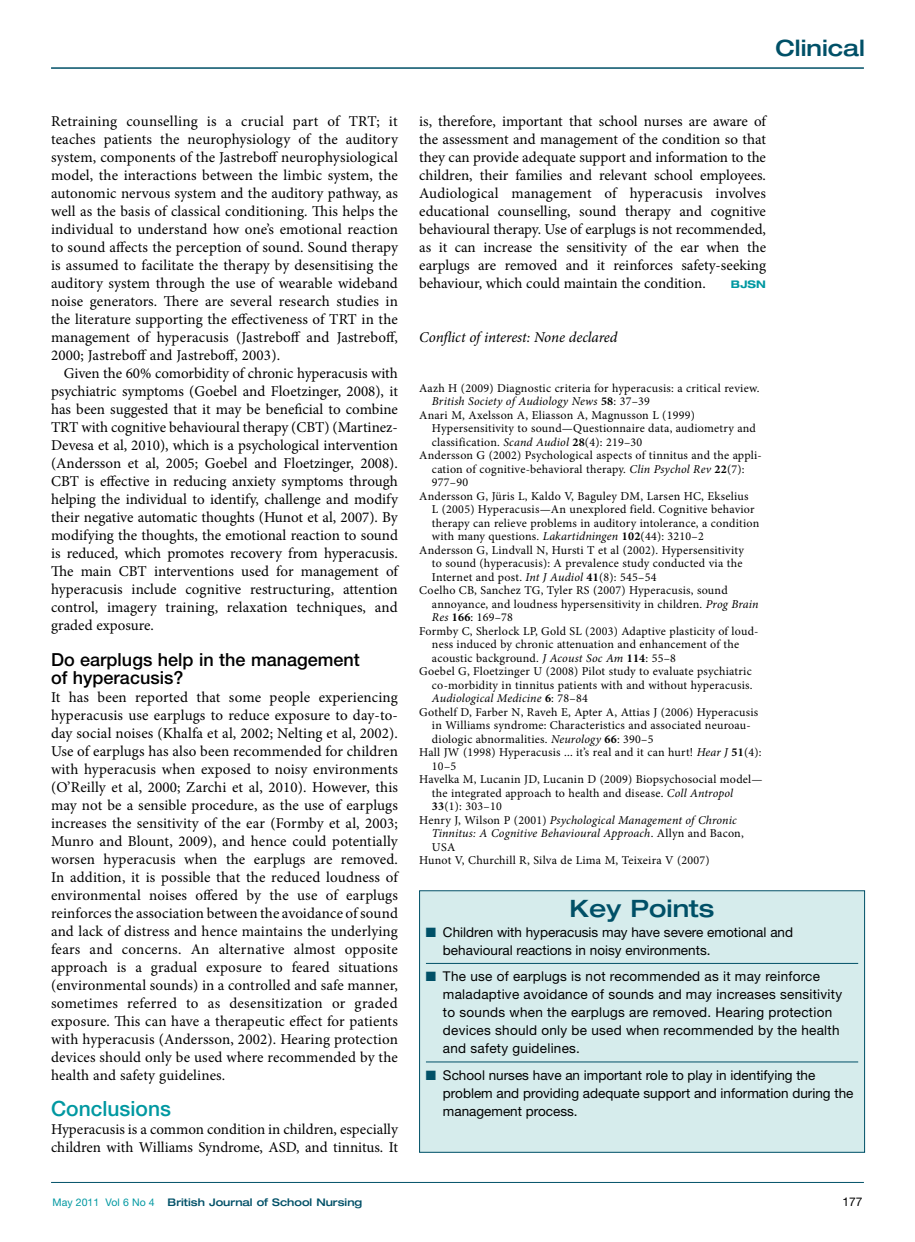
<style>
.page{position:relative;width:915px;height:1242px;background:#fff}
.page>*{position:absolute;margin:0;border:0;box-sizing:border-box;transform-origin:0 0}
.t1{font:500 expanded 24px "Helvetica Neue LT Std";color:#005067}
.t2{font:500 expanded 22.5px "Helvetica Neue LT Std";color:#005067}
.t3{font:500 21px "Helvetica Neue LT Std";color:#0098a1}
.t4{font:500 18px/18px "Helvetica Neue LT Std";color:#000}
.t5{font:15px/18px "Minion Pro";color:#000;text-align:justify}
.t6{font:italic 15px "Minion Pro";letter-spacing:-.01em;color:#000}
.t7{font:13.5px/18px "Helvetica Neue LT Std";letter-spacing:.02em;color:#000}
.t8{font:13.5px/18px "Helvetica Neue LT Std";color:#000}
.t9{font:12px "Minion Pro";letter-spacing:.02em;color:#000}
.t10{font:italic 12px "Minion Pro";letter-spacing:.01em;color:#000}
.t11{font:12px "Helvetica Neue LT Std";color:#000}
.t12{font:500 expanded 10.5px "Helvetica Neue LT Std";color:#005067}
.t13{font:700 expanded 10.5px "Helvetica Neue LT Std";color:#0098a1}
.s1{font-weight:700;font-style:normal}
.s2{font-style:normal}
.s3{font-style:italic}
.s4{font-weight:700}
.s5{color:#005067}
.s6{font-weight:400;font-stretch:normal;color:#0098a1}
</style>
<div class="page">
<hr style="left:51px;top:1182px;width:812px;height:1px;background:#005067">
<hr style="left:51px;top:67px;width:812px;height:2px;background:#005067">
<div style="left:419px;top:890px;width:445px;height:262px;background:#d6ecec"></div>
<hr style="left:426px;top:963px;width:431px;height:1px;background:#005067">
<hr style="left:426px;top:1061px;width:431px;height:1px;background:#005067">
<h2 class="t2" style="left:775px;top:34px;width:91px">Clinical</h2>
<p class="t5" style="left:51px;top:112px;width:348px">Retraining counselling is a crucial part of TRT; it teaches patients the neurophysiology of the auditory system, components of the Jastreboff neurophysiological model, the interactions between the limbic system, the autonomic nervous system and the auditory pathway, as well as the basis of classical conditioning. This helps the individual to understand how one’s emotional reaction to sound affects the perception of sound. Sound therapy is assumed to facilitate the therapy by desensitising the auditory system through the use of wearable wideband noise generators. There are several research studies in the literature supporting the effectiveness of TRT in the management of hyperacusis (Jastreboff and Jastreboff, 2000; Jastreboff and Jastreboff, 2003).</p>
<p class="t5" style="left:51px;top:364px;width:348px;text-indent:13px">Given the 60% comorbidity of chronic hyperacusis with psychiatric symptoms (Goebel and Floetzinger, 2008), it has been suggested that it may be beneficial to combine TRT with cognitive behavioural therapy (CBT) (Martinez-Devesa et al, 2010), which is a psychological intervention (Andersson et al, 2005; Goebel and Floetzinger, 2008).<br>CBT is effective in reducing anxiety symptoms through helping the individual to identify, challenge and modify their negative automatic thoughts (Hunot et al, 2007). By modifying the thoughts, the emotional reaction to sound is reduced, which promotes recovery from hyperacusis.<br>The main CBT interventions used for management of hyperacusis include cognitive restructuring, attention control, imagery training, relaxation techniques, and graded exposure.</p>
<p class="t4" style="left:51px;top:650px;width:310px">Do earplugs help in the management of hyperacusis?</p>
<p class="t5" style="left:51px;top:688px;width:348px">It has been reported that some people experiencing hyperacusis use earplugs to reduce exposure to day-to&shy;day social noises (Khalfa et al, 2002; Nelting et al, 2002).<br>Use of earplugs has also been recommended for children with hyperacusis when exposed to noisy environments (O’Reilly et al, 2000; Zarchi et al, 2010). However, this may not be a sensible procedure, as the use of earplugs increases the sensitivity of the ear (Formby et al, 2003; Munro and Blount, 2009), and hence could potentially worsen hyperacusis when the earplugs are removed.<br>In addition, it is possible that the reduced loudness of environmental noises offered by the use of earplugs reinforces the association between the avoidance of sound and lack of distress and hence maintains the underlying fears and concerns. An alternative almost opposite approach is a gradual exposure to feared situations (environmental sounds) in a controlled and safe manner, sometimes referred to as desensitization or graded exposure. This can have a therapeutic effect for patients with hyperacusis (Andersson, 2002). Hearing protection devices should only be used where recommended by the health and safety guidelines.</p>
<h3 class="t3" style="left:51px;top:1096px;width:121px">Conclusions</h3>
<p class="t5" style="left:51px;top:1120px;width:348px">Hyperacusis is a common condition in children, especially children with Williams Syndrome, ASD, and tinnitus. It</p>
<p class="t5" style="left:419px;top:112px;width:348px">is, therefore, important that school nurses are aware of the assessment and management of the condition so that they can provide adequate support and information to the children, their families and relevant school employees.<br>Audiological management of hyperacusis involves educational counselling, sound therapy and cognitive behavioural therapy. Use of earplugs is not recommended, as it can increase the sensitivity of the ear when the earplugs are removed and it reinforces safety-seeking behaviour, which could maintain the condition.</p>
<p class="t13" style="left:730px;top:278px;width:37px">BJSN</p>
<p class="t6" style="left:419px;top:327px;width:200px">Conflict of interest: None declared</p>
<p class="t9" style="left:419px;top:380px;width:341px">Aazh H (2009) Diagnostic criteria for hyperacusis: a critical review.</p>
<p class="t10" style="left:432px;top:393px;width:219px">British Society of Audiology News <span class="s1">58</span><span class="s2">: 37–39</span></p>
<p class="t9" style="left:419px;top:407px;width:277px">Anari M, Axelsson A, Eliasson A, Magnusson L (1999)</p>
<p class="t9" style="left:432px;top:420px;width:325px">Hypersensitivity to sound—Questionnaire data, audiometry and</p>
<p class="t9" style="left:432px;top:434px;width:212px">classification. <span class="s3">Scand Audiol</span> <span class="s4">28</span>(4): 219–30</p>
<p class="t9" style="left:419px;top:447px;width:344px">Andersson G (2002) Psychological aspects of tinnitus and the appli-</p>
<p class="t9" style="left:432px;top:461px;width:314px">cation of cognitive-behavioral therapy. <span class="s3">Clin Psychol Rev</span> <span class="s4">22</span>(7):</p>
<p class="t9" style="left:432px;top:474px;width:38px">977–90</p>
<p class="t9" style="left:419px;top:488px;width:330px">Andersson G, Jüris L, Kaldo V, Baguley DM, Larsen HC, Ekselius</p>
<p class="t9" style="left:432px;top:501px;width:324px">L (2005) Hyperacusis—An unexplored field. Cognitive behavior</p>
<p class="t9" style="left:432px;top:515px;width:329px">therapy can relieve problems in auditory intolerance, a condition</p>
<p class="t9" style="left:432px;top:528px;width:273px">with many questions. <span class="s3">Lakartidningen</span> <span class="s4">102</span>(44): 3210–2</p>
<p class="t9" style="left:419px;top:542px;width:326px">Andersson G, Lindvall N, Hursti T et al (2002). Hypersensitivity</p>
<p class="t9" style="left:432px;top:555px;width:312px">to sound (hyperacusis): A prevalence study conducted via the</p>
<p class="t9" style="left:432px;top:569px;width:226px">Internet and post. <span class="s3">Int J Audiol</span> <span class="s4">41</span>(8): 545–54</p>
<p class="t9" style="left:419px;top:582px;width:310px">Coelho CB, Sanchez TG, Tyler RS (2007) Hyperacusis, sound</p>
<p class="t9" style="left:432px;top:596px;width:328px">annoyance, and loudness hypersensitivity in children. <span class="s3">Prog Brain</span></p>
<p class="t9" style="left:432px;top:609px;width:83px"><span class="s3">Res</span> <span class="s4">166</span>: 169–78</p>
<p class="t9" style="left:419px;top:623px;width:341px">Formby C, Sherlock LP, Gold SL (2003) Adaptive plasticity of loud-</p>
<p class="t9" style="left:432px;top:636px;width:308px">ness induced by chronic attenuation and enhancement of the</p>
<p class="t9" style="left:432px;top:650px;width:245px">acoustic background. <span class="s3">J Acoust Soc Am</span> <span class="s4">114</span>: 55–8</p>
<p class="t9" style="left:419px;top:663px;width:334px">Goebel G, Floetzinger U (2008) Pilot study to evaluate psychiatric</p>
<p class="t9" style="left:432px;top:677px;width:322px">co-morbidity in tinnitus patients with and without hyperacusis.</p>
<p class="t10" style="left:432px;top:690px;width:157px">Audiological Medicine <span class="s1">6</span><span class="s2">: 78–84</span></p>
<p class="t9" style="left:419px;top:704px;width:340px">Gothelf D, Farber N, Raveh E, Apter A, Attias J (2006) Hyperacusis</p>
<p class="t9" style="left:432px;top:717px;width:320px">in Williams syndrome: Characteristics and associated neuroau-</p>
<p class="t9" style="left:432px;top:731px;width:223px">diologic abnormalities. <span class="s3">Neurology</span> <span class="s4">66</span>: 390–5</p>
<p class="t9" style="left:419px;top:744px;width:344px">Hall JW (1998) Hyperacusis ... it’s real and it can hurt! <span class="s3">Hear J</span> <span class="s4">51</span>(4):</p>
<p class="t9" style="left:432px;top:758px;width:26px">10–5</p>
<p class="t9" style="left:419px;top:771px;width:345px">Havelka M, Lucanin JD, Lucanin D (2009) Biopsychosocial model—</p>
<p class="t9" style="left:432px;top:785px;width:303px">the integrated approach to health and disease. <span class="s3">Coll Antropol</span></p>
<p class="t9" style="left:432px;top:798px;width:71px"><span class="s4">33</span>(1): 303–10</p>
<p class="t10" style="left:419px;top:811px;width:319px"><span class="s2">Henry J, Wilson P (2001)</span> Psychological Management of Chronic</p>
<p class="t10" style="left:432px;top:825px;width:313px">Tinnitus: A Cognitive Behavioural Approach<span class="s2">. Allyn and Bacon,</span></p>
<p class="t9" style="left:432px;top:839px;width:25px">USA</p>
<p class="t9" style="left:419px;top:852px;width:292px">Hunot V, Churchill R, Silva de Lima M, Teixeira V (2007)</p>
<h1 class="t1" style="left:569px;top:893px;width:146px">Key Points</h1>
<p class="t8" style="left:443px;top:922px;width:351px;text-indent:-17px"><span class="s5">■</span> Children with hyperacusis may have severe emotional and behavioural reactions in noisy environments.</p>
<p class="t7" style="left:443px;top:967px;width:400px;text-indent:-17px"><span class="s5">■</span> The use of earplugs is not recommended as it may reinforce maladaptive avoidance of sounds and may increases sensitivity to sounds when the earplugs are removed. Hearing protection devices should only be used when recommended by the health and safety guidelines.</p>
<p class="t8" style="left:443px;top:1065px;width:412px;text-indent:-17px"><span class="s5">■</span> School nurses have an important role to play in identifying the problem and providing adequate support and information during the management process.</p>
<p class="t12" style="left:53px;top:1196px;width:311px"><span class="s6">May 2011 Vol 6 No 4</span> British Journal of School Nursing</p>
<p class="t11" style="left:842px;top:1195px;width:22px">177</p>
</div>
